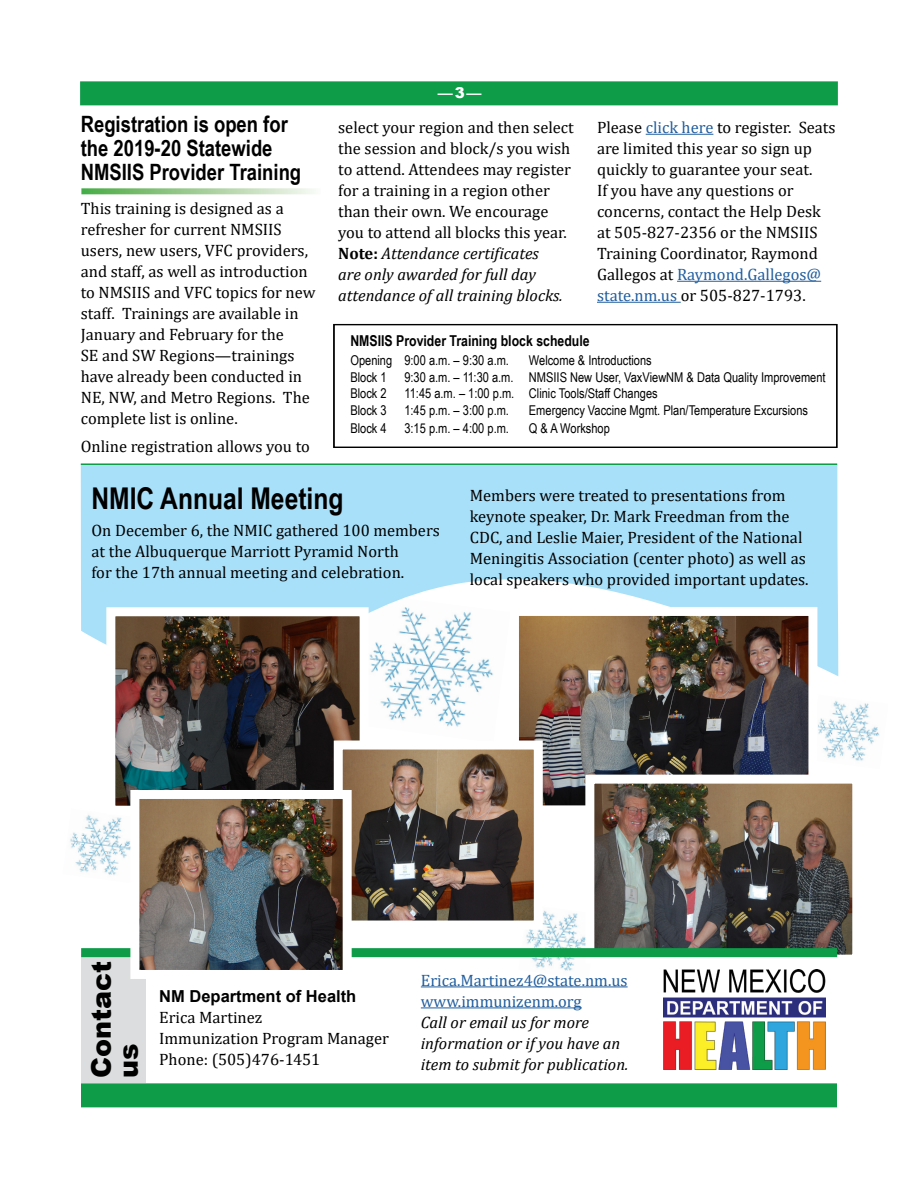
<style>
.page{position:relative;width:918px;height:1188px;background:#fff}
.page>*{position:absolute;margin:0;border:0;box-sizing:border-box;transform-origin:0 0}
.t1{font:700 30px "Arial Narrow";color:#000}
.t2{font:900 27px/27px "Arial";color:#000}
.t3{font:700 22.5px/24px "Arial Narrow";color:#000}
.t4{font:16.5px/21px "Cambria";color:#000}
.t5{font:italic 16.5px/21px "Cambria";color:#000}
.t6{font:16.5px/21px "Cambria";color:#215e9e}
.t7{font:700 16.5px "Arial";color:#000}
.t8{font:700 15px "Arial Narrow";color:#000}
.t9{font:900 15px "Arial";color:#fff}
.t10{font:13.5px "Arial Narrow";color:#000}
.s1{font-weight:700}
.s2{font-style:italic}
.s3{color:#215e9e}
</style>
<div class="page">
<svg style="left:81px;top:408px;width:757px;height:319px;fill:#a8e0f9"></svg>
<img style="left:519px;top:910px;width:66px;height:61px">
<img style="left:70px;top:814px;width:60px;height:61px">
<img style="left:817px;top:695px;width:63px;height:66px">
<img style="left:116px;top:617px;width:243px;height:188px">
<div style="left:106px;top:607px;width:263px;height:208px;border:9px solid #fff"></div>
<img style="left:520px;top:617px;width:287px;height:187px">
<div style="left:510px;top:607px;width:307px;height:207px;border:9px solid #fff"></div>
<img style="left:344px;top:751px;width:189px;height:169px">
<div style="left:334px;top:741px;width:209px;height:189px;border:9px solid #fff"></div>
<div style="left:81px;top:1083px;width:756px;height:24px;background:#0e9c49"></div>
<div style="left:81px;top:955px;width:65px;height:128px;background:#dcddde"></div>
<img style="left:664px;top:969px;width:161px;height:100px">
<hr style="left:421px;top:986px;width:207px;height:1px;background:#215e9e">
<hr style="left:421px;top:1007px;width:161px;height:1px;background:#215e9e">
<div style="left:80px;top:81px;width:758px;height:24px;background:#0e9c49"></div>
<hr style="left:646px;top:134px;width:67px;height:1px;background:#215e9e">
<hr style="left:677px;top:281px;width:144px;height:1px;background:#215e9e">
<hr style="left:597px;top:302px;width:84px;height:1px;background:#215e9e">
<svg style="left:334px;top:324px;width:503px;height:124px"></svg>
<img style="left:595px;top:785px;width:256px;height:169px">
<div style="left:585px;top:775px;width:276px;height:189px;border:9px solid #fff"></div>
<svg style="left:81px;top:188px;width:234px;height:6px"></svg>
<hr style="left:81px;top:463px;width:756px;height:2px;background:#0e9c49">
<div style="left:81px;top:948px;width:756px;height:9px;background:#0e9c49"></div>
<img style="left:140px;top:800px;width:202px;height:169px">
<div style="left:130px;top:790px;width:222px;height:189px;border:9px solid #fff"></div>
<h3 class="t3" style="left:81px;top:111px;width:222px">Registration is open for the 2019-20 Statewide<br>NMSIIS Provider Training</h3>
<p class="t4" style="left:81px;top:198px;width:236px">This training is designed as a refresher for current NMSIIS users, new users, VFC providers, and staff, as well as introduction to NMSIIS and VFC topics for new staff. Trainings are available in<br>January and February for the<br>SE and SW Regions—trainings have already been conducted in<br>NE, NW, and Metro Regions. The complete list is online.</p>
<p class="t4" style="left:81px;top:436px;width:231px">Online registration allows you to</p>
<p class="t9" style="left:438px;top:82px;width:45px">—3—</p>
<p class="t4" style="left:338px;top:117px;width:237px">select your region and then select the session and block/s you wish to attend. Attendees may register for a training in a region other than their own. We encourage you to attend all blocks this year.<br><span class="s1">Note:</span> <span class="s2">Attendance certificates<br>are only awarded for full day attendance of all training blocks.</span></p>
<p class="t4" style="left:597px;top:117px;width:240px">Please <span class="s3">click here</span> to register. Seats are limited this year so sign up quickly to guarantee your seat.<br>If you have any questions or concerns, contact the Help Desk at 505-827-2356 or the NMSIIS<br>Training Coordinator, Raymond<br>Gallegos at <span class="s3">Raymond.Gallegos@ state.nm.us</span> or 505-827-1793.</p>
<p class="t8" style="left:350px;top:329px;width:241px">NMSIIS Provider Training block schedule</p>
<p class="t10" style="left:350px;top:351px;width:160px">Opening 9:00 a.m. – 9:30 a.m.</p>
<p class="t10" style="left:529px;top:351px;width:124px">Welcome &amp; Introductions</p>
<p class="t10" style="left:350px;top:367px;width:38px">Block 1</p>
<p class="t10" style="left:404px;top:367px;width:423px">9:30 a.m. – 11:30 a.m. NMSIIS New User, VaxViewNM &amp; Data Quality Improvement</p>
<p class="t10" style="left:350px;top:384px;width:38px">Block 2</p>
<p class="t10" style="left:404px;top:384px;width:255px">11:45 a.m. – 1:00 p.m. Clinic Tools/Staff Changes</p>
<p class="t10" style="left:350px;top:400px;width:38px">Block 3</p>
<p class="t10" style="left:404px;top:400px;width:106px">1:45 p.m. – 3:00 p.m.</p>
<p class="t10" style="left:529px;top:400px;width:281px">Emergency Vaccine Mgmt. Plan/Temperature Excursions</p>
<p class="t10" style="left:350px;top:418px;width:38px">Block 4</p>
<p class="t10" style="left:404px;top:418px;width:106px">3:15 p.m. – 4:00 p.m.</p>
<p class="t10" style="left:529px;top:418px;width:83px">Q &amp; A Workshop</p>
<h1 class="t1" style="left:92px;top:475px;width:253px">NMIC Annual Meeting</h1>
<p class="t4" style="left:92px;top:520px;width:350px">On December 6, the NMIC gathered 100 members at the Albuquerque Marriott Pyramid North<br>for the 17th annual meeting and celebration.</p>
<p class="t4" style="left:470px;top:485px;width:340px">Members were treated to presentations from keynote speaker, Dr. Mark Freedman from the CDC, and Leslie Maier, President of the National Meningitis Association (center photo) as well as local speakers who provided important updates.</p>
<h2 class="t2" style="left:87px;top:1078px;width:119px;rotate:-90deg">Contact us</h2>
<p class="t7" style="left:159px;top:984px;width:199px">NM Department of Health</p>
<p class="t4" style="left:159px;top:1007px;width:231px">Erica Martinez<br>Immunization Program Manager<br>Phone: (505)476-1451</p>
<p class="t6" style="left:421px;top:970px;width:208px">Erica.Martinez4@state.nm.us www.immunizenm.org</p>
<p class="t5" style="left:421px;top:1011px;width:209px">Call or email us for more information or if you have an item to submit for publication.</p>
</div>
